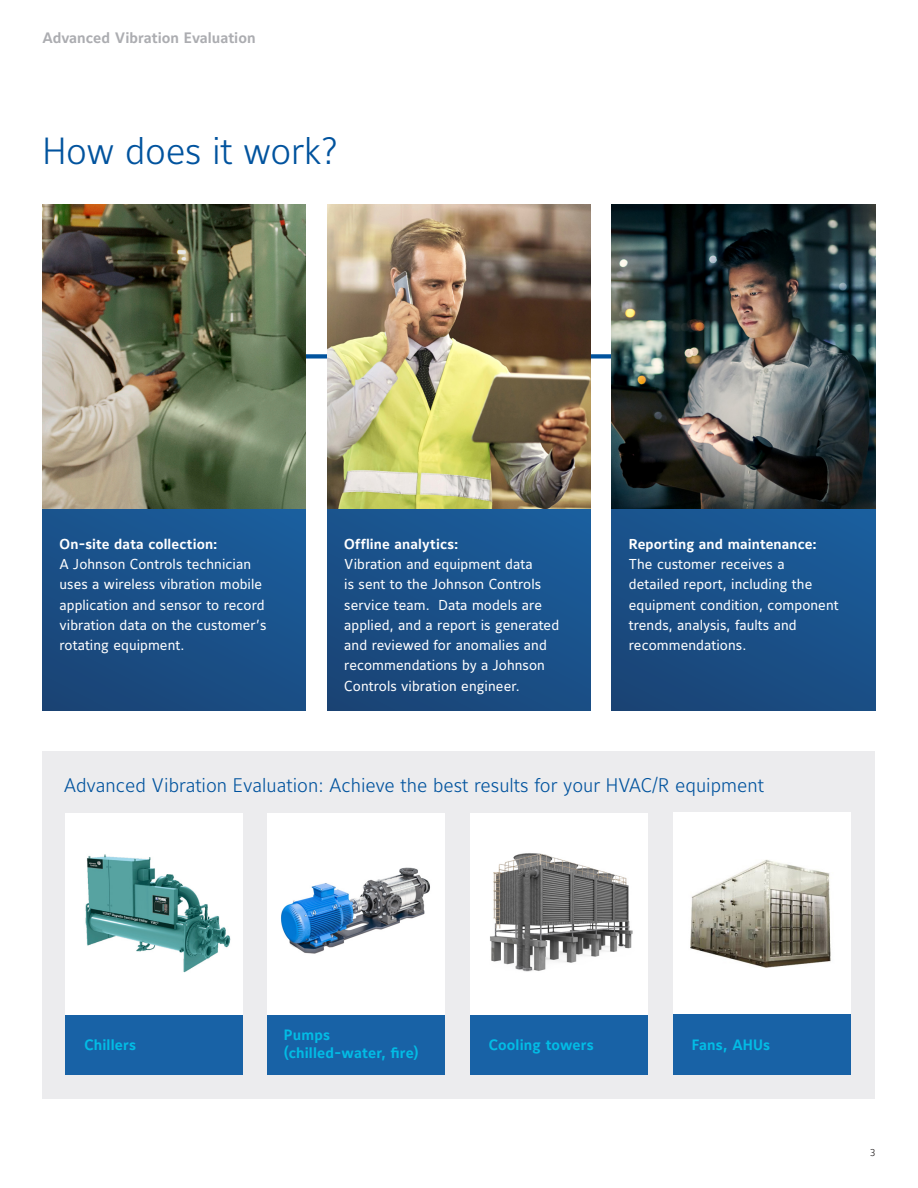
<style>
.page{position:relative;width:918px;height:1188px;background:#fff}
.page>*{position:absolute;margin:0;border:0;box-sizing:border-box;transform-origin:0 0}
._00_Title_-_Blue_25p{font:300 37.5px "Maurea Jci Lf ML";letter-spacing:-.005em;color:#01539e}
._02_Subtitle_level_2{font:300 19.5px "Maurea Jci Lf ML";color:#01539e}
.Page_header_8pt_-JCI{font:700 15px "Maurea Jci Lf ML";color:#acadb1}
.t1{font:700 14.85px/18.1px "Maurea Jci Lf ML";letter-spacing:.01em;color:#02bce5}
.t2{font:14.25px/20.2px "Maurea Jci Lf ML";letter-spacing:.005em;color:#fff}
.t3{font:700 14.25px "Maurea Jci Lf ML";letter-spacing:.01em;color:#fff}
.t4{font:300 10.5px "Maurea Jci Lf ML";color:#231f20}
</style>
<div class="page">
<div style="left:43px;top:354px;width:832px;height:5px;background:#01539e"></div>
<div style="left:43px;top:508px;width:263px;height:203px;background:linear-gradient(to right,#1a4b80,#1a5792)"></div>
<div style="left:327px;top:508px;width:264px;height:203px;background:linear-gradient(to right,#1a4b80,#1a5792)"></div>
<div style="left:612px;top:508px;width:263px;height:203px;background:linear-gradient(to right,#1a4b80,#1a5792)"></div>
<img style="left:43px;top:205px;width:263px;height:303px">
<img style="left:327px;top:205px;width:264px;height:303px">
<img style="left:612px;top:205px;width:263px;height:303px">
<div style="left:43px;top:751px;width:832px;height:348px;background:#ececee"></div>
<div style="left:673px;top:1015px;width:178px;height:60px;background:#1862a6"></div>
<div style="left:470px;top:1015px;width:178px;height:60px;background:#1862a6"></div>
<div style="left:267px;top:1015px;width:178px;height:60px;background:#1862a6"></div>
<div style="left:65px;top:1015px;width:178px;height:60px;background:#1862a6"></div>
<div style="left:65px;top:813px;width:178px;height:202px;background:#fff"></div>
<div style="left:267px;top:813px;width:178px;height:202px;background:#fff"></div>
<div style="left:470px;top:813px;width:178px;height:202px;background:#fff"></div>
<div style="left:673px;top:813px;width:178px;height:201px;background:#fff"></div>
<img style="left:281px;top:867px;width:149px;height:87px">
<img style="left:490px;top:853px;width:143px;height:119px">
<img style="left:690px;top:859px;width:141px;height:108px">
<img style="left:85px;top:854px;width:146px;height:119px">
<p class="Page_header_8pt_-JCI" style="left:43px;top:28px;width:215px">Advanced Vibration Evaluation</p>
<p class="_00_Title_-_Blue_25p" style="left:43px;top:128px;width:297px">How does it work?</p>
<p class="t3" style="left:60px;top:535px;width:159px">On-site data collection:</p>
<p class="t2" style="left:60px;top:554px;width:209px">A Johnson Controls technician uses a wireless vibration mobile application and sensor to record vibration data on the customer’s rotating equipment.</p>
<p class="t3" style="left:344px;top:535px;width:116px">Offline analytics:</p>
<p class="t2" style="left:344px;top:554px;width:216px">Vibration and equipment data<br>is sent to the Johnson Controls service team. Data models are applied, and a report is generated and reviewed for anomalies and recommendations by a Johnson<br>Controls vibration engineer.</p>
<p class="t3" style="left:629px;top:535px;width:190px">Reporting and maintenance:</p>
<p class="t2" style="left:629px;top:554px;width:211px">The customer receives a<br>detailed report, including the equipment condition, component trends, analysis, faults and recommendations.</p>
<p class="_02_Subtitle_level_2" style="left:64px;top:773px;width:702px">Advanced Vibration Evaluation: Achieve the best results for your HVAC/R equipment</p>
<p class="t1" style="left:284px;top:1026px;width:136px">Pumps (chilled-water, fire)</p>
<p class="t1" style="left:84px;top:1036px;width:53px">Chillers</p>
<p class="t1" style="left:489px;top:1036px;width:107px">Cooling towers</p>
<p class="t1" style="left:692px;top:1036px;width:80px">Fans, AHUs</p>
<p class="t4" style="left:870px;top:1146px;width:7px">3</p>
</div>
